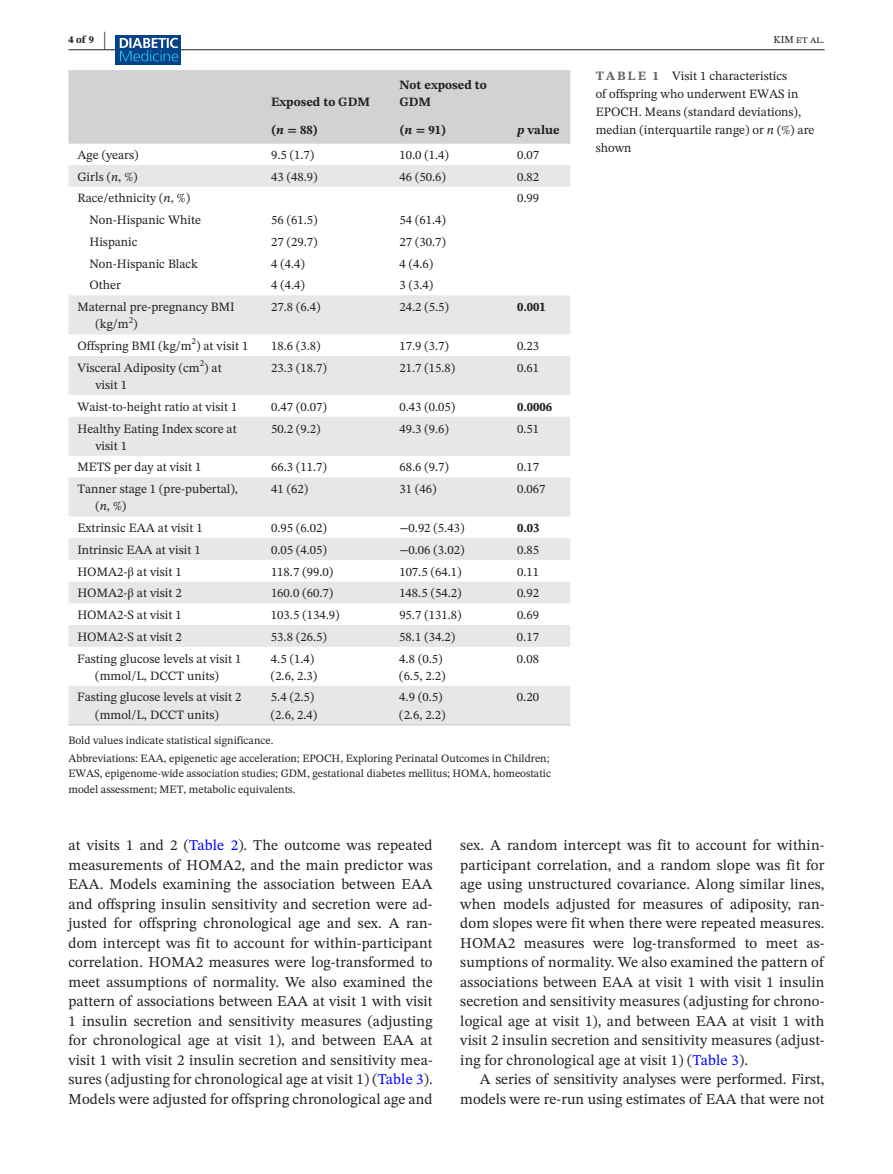
<style>
.page{position:relative;width:893px;height:1174px;background:#fff}
.page>*{position:absolute;margin:0;border:0;box-sizing:border-box;transform-origin:0 0}
.t1{font:15px/19.5px "STIX Two Text";color:#231f20;text-align:justify}
.t2{font:12.75px/17.2px "STIX Two Text";color:#231f20}
.t3{font:700 12.75px/17.2px "STIX Two Text";color:#231f20}
.t4{font:11.25px/18px "STIX Two Text";color:#231f20}
.t5{font:10.5px "STIX Two Text";color:#231f20}
.t6{font:700 10.5px "STIX Two Text";color:#231f20}
.s1{font-size:21px}
.s2{font-style:italic}
.s3{font-family:"STIX"}
.s4{font-weight:700;color:#636366}
.s5{color:#00f}
</style>
<div class="page">
<hr style="left:68px;top:49px;width:756px;height:1px;background:#231f20">
<div style="left:116px;top:35px;width:65px;height:30px;background:#054286"></div>
<svg style="left:120px;top:38px;width:58px;height:23px"></svg>
<div style="left:68px;top:70px;width:502px;height:74px;background:#d1d2d4"></div>
<svg style="left:68px;top:165px;width:502px;height:559px"></svg>
<hr style="left:68px;top:724px;width:194px;height:1px;background:#d1d2d4">
<hr style="left:262px;top:724px;width:128px;height:1px;background:#d1d2d4">
<hr style="left:390px;top:724px;width:118px;height:1px;background:#d1d2d4">
<hr style="left:508px;top:724px;width:62px;height:1px;background:#d1d2d4">
<p class="t6" style="left:68px;top:32px;width:39px">4 of 9 <span class="s1">|</span></p>
<p class="t5" style="left:773px;top:32px;width:53px">KIM et al.</p>
<p class="t3" style="left:271px;top:94px;width:101px">Exposed to GDM</p>
<p class="t3" style="left:399px;top:76px;width:89px">Not exposed to<br>GDM</p>
<p class="t3" style="left:271px;top:122px;width:48px">(<span class="s2">n</span> <span class="s3">=</span> 88)</p>
<p class="t3" style="left:399px;top:122px;width:48px">(<span class="s2">n</span> <span class="s3">=</span> 91)</p>
<p class="t3" style="left:517px;top:122px;width:44px"><span class="s2">p</span> value</p>
<p class="t2" style="left:77px;top:146px;width:63px">Age (years)</p>
<p class="t2" style="left:271px;top:146px;width:45px">9.5 (1.7)</p>
<p class="t2" style="left:399px;top:146px;width:51px">10.0 (1.4)</p>
<p class="t2" style="left:517px;top:146px;width:24px">0.07</p>
<p class="t2" style="left:77px;top:168px;width:62px">Girls (<span class="s2">n</span>, %)</p>
<p class="t2" style="left:271px;top:168px;width:48px">43 (48.9)</p>
<p class="t2" style="left:399px;top:168px;width:48px">46 (50.6)</p>
<p class="t2" style="left:517px;top:168px;width:24px">0.82</p>
<p class="t2" style="left:77px;top:189px;width:114px">Race/ethnicity (<span class="s2">n</span>, %)</p>
<p class="t2" style="left:517px;top:189px;width:24px">0.99</p>
<p class="t2" style="left:89px;top:211px;width:113px">Non-Hispanic White</p>
<p class="t2" style="left:271px;top:211px;width:48px">56 (61.5)</p>
<p class="t2" style="left:399px;top:211px;width:48px">54 (61.4)</p>
<p class="t2" style="left:89px;top:233px;width:50px">Hispanic</p>
<p class="t2" style="left:271px;top:233px;width:48px">27 (29.7)</p>
<p class="t2" style="left:399px;top:233px;width:48px">27 (30.7)</p>
<p class="t2" style="left:89px;top:255px;width:110px">Non-Hispanic Black</p>
<p class="t2" style="left:271px;top:255px;width:35px">4 (4.4)</p>
<p class="t2" style="left:399px;top:255px;width:35px">4 (4.6)</p>
<p class="t2" style="left:89px;top:276px;width:33px">Other</p>
<p class="t2" style="left:271px;top:276px;width:35px">4 (4.4)</p>
<p class="t2" style="left:399px;top:276px;width:35px">3 (3.4)</p>
<p class="t2" style="left:95px;top:298px;width:141px;text-indent:-18px">Maternal pre-pregnancy BMI (kg/m<sup>2</sup>)</p>
<p class="t2" style="left:271px;top:298px;width:51px">27.8 (6.4)</p>
<p class="t2" style="left:399px;top:298px;width:51px">24.2 (5.5)</p>
<p class="t3" style="left:517px;top:298px;width:30px">0.001</p>
<p class="t2" style="left:77px;top:337px;width:172px">Offspring BMI (kg/m<sup>2</sup>) at visit 1</p>
<p class="t2" style="left:271px;top:337px;width:51px">18.6 (3.8)</p>
<p class="t2" style="left:399px;top:337px;width:51px">17.9 (3.7)</p>
<p class="t2" style="left:517px;top:337px;width:24px">0.23</p>
<p class="t2" style="left:95px;top:359px;width:128px;text-indent:-18px">Visceral Adiposity (cm<sup>2</sup>) at visit 1</p>
<p class="t2" style="left:271px;top:359px;width:57px">23.3 (18.7)</p>
<p class="t2" style="left:399px;top:359px;width:57px">21.7 (15.8)</p>
<p class="t2" style="left:517px;top:359px;width:24px">0.61</p>
<p class="t2" style="left:77px;top:398px;width:161px">Waist-to-height ratio at visit 1</p>
<p class="t2" style="left:271px;top:398px;width:57px">0.47 (0.07)</p>
<p class="t2" style="left:399px;top:398px;width:57px">0.43 (0.05)</p>
<p class="t3" style="left:517px;top:398px;width:37px">0.0006</p>
<p class="t2" style="left:95px;top:419px;width:143px;text-indent:-18px">Healthy Eating Index score at visit 1</p>
<p class="t2" style="left:271px;top:419px;width:51px">50.2 (9.2)</p>
<p class="t2" style="left:399px;top:419px;width:51px">49.3 (9.6)</p>
<p class="t2" style="left:517px;top:419px;width:24px">0.51</p>
<p class="t2" style="left:77px;top:458px;width:126px">METS per day at visit 1</p>
<p class="t2" style="left:271px;top:458px;width:57px">66.3 (11.7)</p>
<p class="t2" style="left:399px;top:458px;width:51px">68.6 (9.7)</p>
<p class="t2" style="left:517px;top:458px;width:24px">0.17</p>
<p class="t2" style="left:95px;top:480px;width:144px;text-indent:-18px">Tanner stage 1 (pre-pubertal), (<span class="s2">n</span>, %)</p>
<p class="t2" style="left:271px;top:480px;width:38px">41 (62)</p>
<p class="t2" style="left:399px;top:480px;width:38px">31 (46)</p>
<p class="t2" style="left:517px;top:480px;width:30px">0.067</p>
<p class="t2" style="left:77px;top:519px;width:127px">Extrinsic EAA at visit 1</p>
<p class="t2" style="left:271px;top:519px;width:57px">0.95 (6.02)</p>
<p class="t2" style="left:399px;top:519px;width:67px">−0.92 (5.43)</p>
<p class="t3" style="left:517px;top:519px;width:24px">0.03</p>
<p class="t2" style="left:77px;top:541px;width:125px">Intrinsic EAA at visit 1</p>
<p class="t2" style="left:271px;top:541px;width:57px">0.05 (4.05)</p>
<p class="t2" style="left:399px;top:541px;width:67px">−0.06 (3.02)</p>
<p class="t2" style="left:517px;top:541px;width:24px">0.85</p>
<p class="t2" style="left:77px;top:562px;width:106px">HOMA2-<span class="s3">β</span> at visit 1</p>
<p class="t2" style="left:271px;top:562px;width:64px">118.7 (99.0)</p>
<p class="t2" style="left:399px;top:562px;width:64px">107.5 (64.1)</p>
<p class="t2" style="left:517px;top:562px;width:24px">0.11</p>
<p class="t2" style="left:77px;top:584px;width:106px">HOMA2-<span class="s3">β</span> at visit 2</p>
<p class="t2" style="left:271px;top:584px;width:64px">160.0 (60.7)</p>
<p class="t2" style="left:399px;top:584px;width:64px">148.5 (54.2)</p>
<p class="t2" style="left:517px;top:584px;width:24px">0.92</p>
<p class="t2" style="left:77px;top:606px;width:106px">HOMA2-S at visit 1</p>
<p class="t2" style="left:271px;top:606px;width:70px">103.5 (134.9)</p>
<p class="t2" style="left:399px;top:606px;width:64px">95.7 (131.8)</p>
<p class="t2" style="left:517px;top:606px;width:24px">0.69</p>
<p class="t2" style="left:77px;top:628px;width:106px">HOMA2-S at visit 2</p>
<p class="t2" style="left:271px;top:628px;width:57px">53.8 (26.5)</p>
<p class="t2" style="left:399px;top:628px;width:57px">58.1 (34.2)</p>
<p class="t2" style="left:517px;top:628px;width:24px">0.17</p>
<p class="t2" style="left:77px;top:649px;width:166px;text-align:center">Fasting glucose levels at visit 1 (mmol/L, DCCT units)</p>
<p class="t2" style="left:271px;top:649px;width:48px">4.5 (1.4) (2.6, 2.3)</p>
<p class="t2" style="left:399px;top:649px;width:48px">4.8 (0.5) (6.5, 2.2)</p>
<p class="t2" style="left:517px;top:649px;width:24px">0.08</p>
<p class="t2" style="left:77px;top:688px;width:166px;text-align:center">Fasting glucose levels at visit 2 (mmol/L, DCCT units)</p>
<p class="t2" style="left:271px;top:688px;width:48px">5.4 (2.5) (2.6, 2.4)</p>
<p class="t2" style="left:399px;top:688px;width:48px">4.9 (0.5) (2.6, 2.2)</p>
<p class="t2" style="left:517px;top:688px;width:24px">0.20</p>
<p class="t4" style="left:68px;top:730px;width:483px">Bold values indicate statistical significance.<br>Abbreviations: EAA, epigenetic age acceleration; EPOCH, Exploring Perinatal Outcomes in Children;</p>
<p class="t4" style="left:68px;top:765px;width:484px;line-height:15.8px">EWAS, epigenome-wide association studies; GDM, gestational diabetes mellitus; HOMA, homeostatic model assessment; MET, metabolic equivalents.</p>
<p class="t2" style="left:596px;top:66px;width:220px;line-height:18px"><span class="s4">TABLE 1</span> Visit 1 characteristics<br>of offspring who underwent EWAS in<br>EPOCH. Means (standard deviations), median (interquartile range) or <span class="s2">n</span> (%) are shown</p>
<p class="t1" style="left:68px;top:835px;width:366px">at visits 1 and 2 (<span class="s5">Table 2</span>). The outcome was repeated measurements of HOMA2, and the main predictor was EAA. Models examining the association between EAA and offspring insulin sensitivity and secretion were ad&shy;justed for offspring chronological age and sex. A ran&shy;dom intercept was fit to account for within-participant correlation. HOMA2 measures were log-transformed to meet assumptions of normality. We also examined the pattern of associations between EAA at visit 1 with visit 1 insulin secretion and sensitivity measures (adjusting for chronological age at visit 1), and between EAA at visit 1 with visit 2 insulin secretion and sensitivity mea&shy;sures (adjusting for chronological age at visit 1) (<span class="s5">Table 3</span>).<br>Models were adjusted for offspring chronological age and</p>
<p class="t1" style="left:460px;top:835px;width:366px">sex. A random intercept was fit to account for within&shy;participant correlation, and a random slope was fit for age using unstructured covariance. Along similar lines, when models adjusted for measures of adiposity, ran&shy;dom slopes were fit when there were repeated measures.<br>HOMA2 measures were log-transformed to meet as&shy;sumptions of normality. We also examined the pattern of associations between EAA at visit 1 with visit 1 insulin secretion and sensitivity measures (adjusting for chrono&shy;logical age at visit 1), and between EAA at visit 1 with visit 2 insulin secretion and sensitivity measures (adjust&shy;ing for chronological age at visit 1) (<span class="s5">Table 3</span>).</p>
<p class="t1" style="left:460px;top:1069px;width:366px;text-align:right">A series of sensitivity analyses were performed. First, models were re-run using estimates of EAA that were not</p>
</div>
